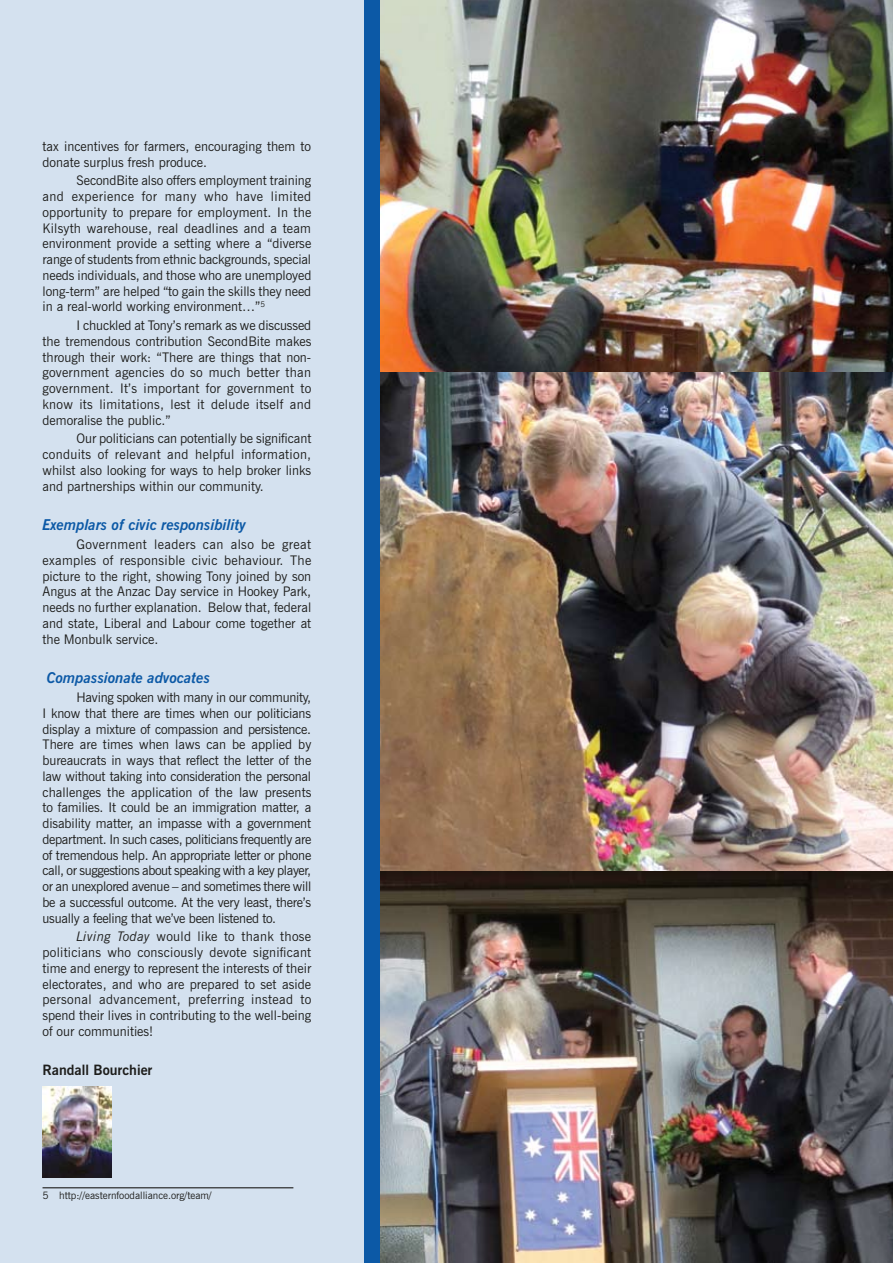
<style>
.page{position:relative;width:893px;height:1263px;background:#fff}
.page>*{position:absolute;margin:0;border:0;box-sizing:border-box;transform-origin:0 0}
.t1{font:italic 700 15px "News Gothic BT";color:#0c59a6}
.t2{font:700 14.25px "News Gothic BT";color:#1d1d1b}
.t3{font:13.2px/15.8px "News Gothic BT";color:#1d1d1b;text-align:justify}
.t4{font:10.2px "News Gothic BT";color:#1d1d1b}
.s1{font-style:italic}
</style>
<div class="page">
<div style="left:0;top:0;width:392px;height:1263px;background:#d4e1ef"></div>
<img style="left:380px;top:371px;width:513px;height:501px">
<hr style="left:43px;top:1187px;width:250px;height:1px;background:#1d1d1b">
<img style="left:43px;top:1087px;width:69px;height:91px">
<img style="left:380px;top:0;width:513px;height:371px">
<img style="left:380px;top:872px;width:513px;height:391px">
<div style="left:365px;top:0;width:15px;height:1263px;background:#0c59a6"></div>
<p class="t3" style="left:43px;top:138px;width:270px">tax incentives for farmers, encouraging them to donate surplus fresh produce.</p>
<p class="t3" style="left:43px;top:173px;width:270px;text-indent:34px">SecondBite also offers employment training and experience for many who have limited opportunity to prepare for employment. In the Kilsyth warehouse, real deadlines and a team environment provide a setting where a “diverse range of students from ethnic backgrounds, special needs individuals, and those who are unemployed long-term” are helped “to gain the skills they need in a real-world working environment…”<sup>5</sup></p>
<p class="t3" style="left:43px;top:317px;width:270px;text-indent:34px">I chuckled at Tony’s remark as we discussed the tremendous contribution SecondBite makes through their work: “There are things that non&shy;government agencies do so much better than government. It’s important for government to know its limitations, lest it delude itself and demoralise the public.”</p>
<p class="t3" style="left:43px;top:431px;width:270px;text-indent:34px">Our politicians can potentially be significant conduits of relevant and helpful information, whilst also looking for ways to help broker links and partnerships within our community.</p>
<p class="t1" style="left:43px;top:516px;width:205px">Exemplars of civic responsibility</p>
<p class="t3" style="left:43px;top:536px;width:270px;text-indent:34px">Government leaders can also be great examples of responsible civic behaviour. The picture to the right, showing Tony joined by son Angus at the Anzac Day service in Hookey Park, needs no further explanation. Below that, federal and state, Liberal and Labour come together at the Monbulk service.</p>
<p class="t1" style="left:47px;top:669px;width:165px">Compassionate advocates</p>
<p class="t3" style="left:43px;top:689px;width:270px;text-indent:34px">Having spoken with many in our community, I know that there are times when our politicians display a mixture of compassion and persistence.<br>There are times when laws can be applied by bureaucrats in ways that reflect the letter of the law without taking into consideration the personal challenges the application of the law presents to families. It could be an immigration matter, a disability matter, an impasse with a government department. In such cases, politicians frequently are of tremendous help. An appropriate letter or phone call, or suggestions about speaking with a key player, or an unexplored avenue – and sometimes there will be a successful outcome. At the very least, there’s usually a feeling that we’ve been listened to.</p>
<p class="t3" style="left:43px;top:929px;width:270px;text-indent:34px"><span class="s1">Living Today</span> would like to thank those politicians who consciously devote significant time and energy to represent the interests of their electorates, and who are prepared to set aside personal advancement, preferring instead to spend their lives in contributing to the well-being of our communities!</p>
<p class="t2" style="left:43px;top:1061px;width:111px">Randall Bourchier</p>
<p class="t4" style="left:43px;top:1189px;width:171px">5 http://easternfoodalliance.org/team/</p>
</div>
